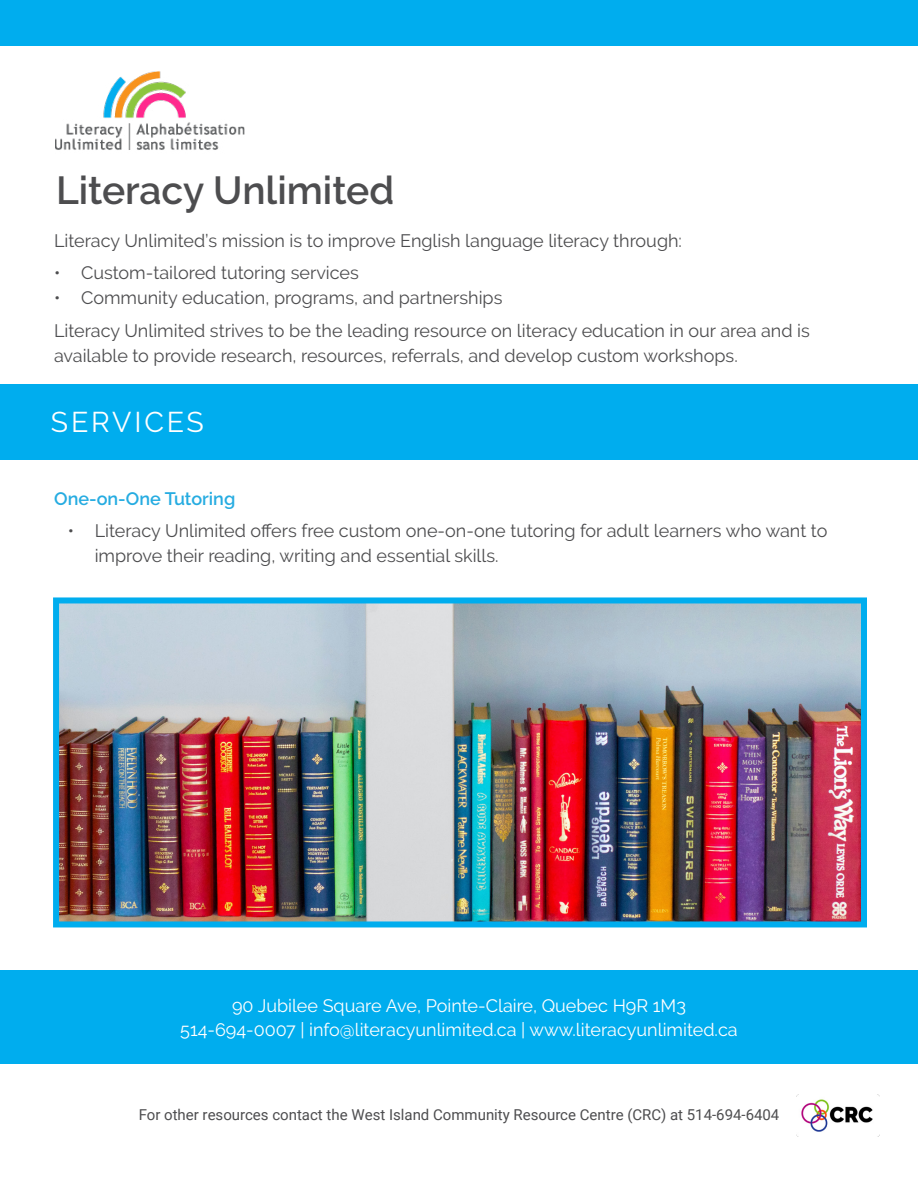
<style>
.page{position:relative;width:918px;height:1188px;background:#fff}
.page>*{position:absolute;margin:0;border:0;box-sizing:border-box;transform-origin:0 0}
.t1{font:600 39px "Raleway";color:#4d4d4f}
.t2{font:28.5px "Raleway";letter-spacing:.1em;color:#fff}
.t3{font:18px/25.5px "Raleway";color:#4d4d4f}
.t4{font:18px/24px "Raleway";color:#fff;text-align:center}
.t5{font:600 18px "Raleway";color:#26ace1}
.t6{font:15px "Roboto";color:#4d4d4f}
</style>
<div class="page">
<div style="left:0;top:0;width:918px;height:45px;background:#00adee"></div>
<div style="left:0;top:384px;width:918px;height:75px;background:#00adee"></div>
<img style="left:796px;top:1094px;width:84px;height:42px">
<img style="left:56px;top:71px;width:189px;height:79px">
<div style="left:0;top:970px;width:918px;height:94px;background:#00adee"></div>
<img style="left:60px;top:604px;width:800px;height:316px">
<div style="left:53px;top:597px;width:814px;height:330px;border:6px solid #00adee"></div>
<h1 class="t1" style="left:56px;top:168px;width:340px">Literacy Unlimited</h1>
<p class="t3" style="left:54px;top:227px;width:630px">Literacy Unlimited’s mission is to improve English language literacy through:</p>
<p class="t3" style="left:54px;top:260px;width:306px">• Custom-tailored tutoring services</p>
<p class="t3" style="left:54px;top:282px;width:757px;line-height:32.2px">• Community education, programs, and partnerships<br>Literacy Unlimited strives to be the leading resource on literacy education in our area and is</p>
<p class="t3" style="left:54px;top:343px;width:685px">available to provide research, resources, referrals, and develop custom workshops.</p>
<h2 class="t2" style="left:51px;top:405px;width:154px">SERVICES</h2>
<p class="t5" style="left:54px;top:488px;width:183px">One-on-One Tutoring</p>
<p class="t3" style="left:95px;top:518px;width:734px;text-indent:-27px">• Literacy Unlimited offers free custom one-on-one tutoring for adult learners who want to improve their reading, writing and essential skills.</p>
<p class="t4" style="left:180px;top:993px;width:559px">90 Jubilee Square Ave, Pointe-Claire, Quebec H9R 1M3<br>514-694-0007 | info@literacyunlimited.ca | www.literacyunlimited.ca</p>
<p class="t6" style="left:139px;top:1105px;width:642px">For other resources contact the West Island Community Resource Centre (CRC) at 514-694-6404</p>
</div>
